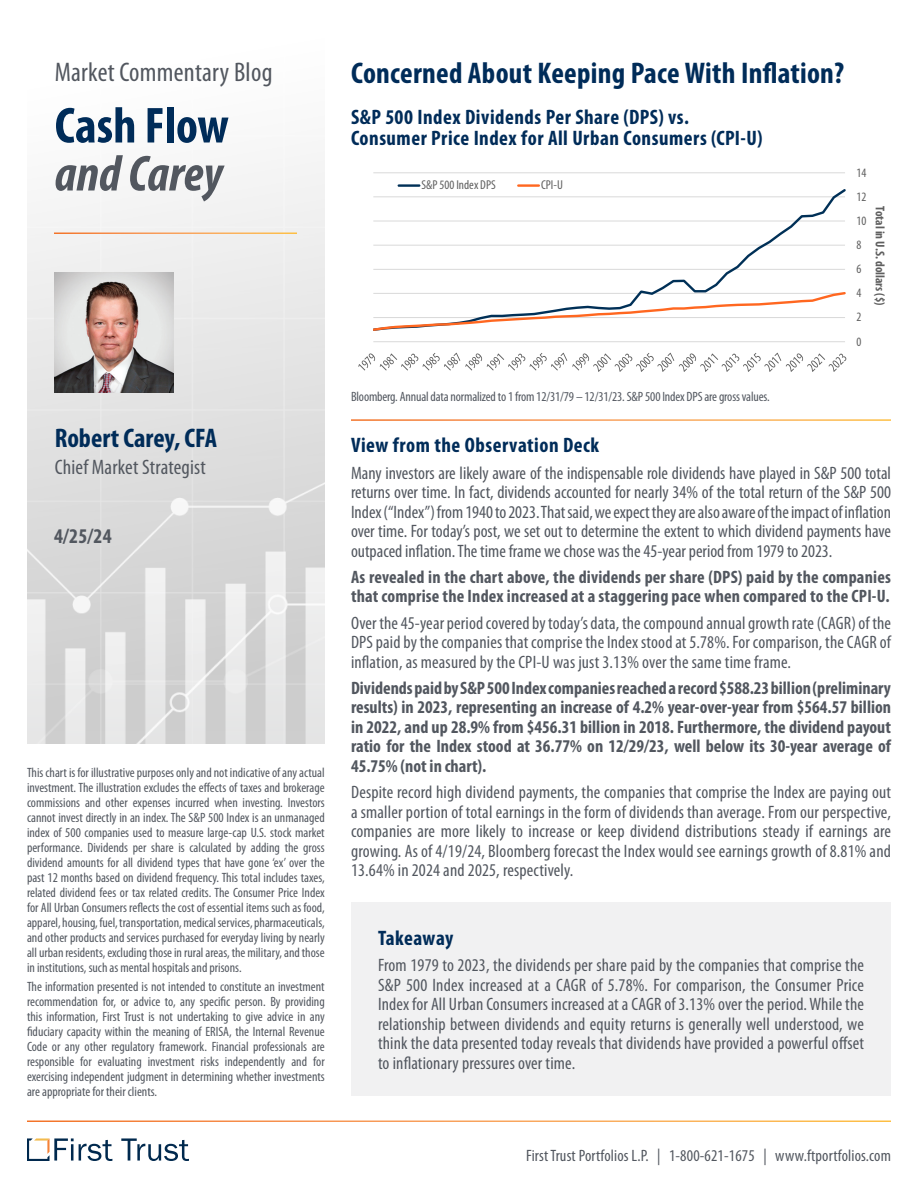
<style>
.page{position:relative;width:918px;height:1188px;background:#fff}
.page>*{position:absolute;margin:0;border:0;box-sizing:border-box;transform-origin:0 0}
.Body_Copy{font:700 condensed 51px "Myriad Pro";color:#002c59}
.Body_Copy-2{font:italic 700 condensed 51px "Myriad Pro";color:#52575f}
.Body_Copy-3{font:700 condensed 30px "Myriad Pro";letter-spacing:.01em;color:#002c59}
.Body_Copy-4{font:condensed 27px "Myriad Pro";letter-spacing:.01em;color:#52575f}
.Body_Copy-5{font:700 condensed 27px "Myriad Pro";color:#002c59}
.Body_Headers_Blue{font:700 condensed 21px "Myriad Pro";letter-spacing:.025em;color:#002c59}
.Body_Copy-6{font:condensed 21px "Myriad Pro";letter-spacing:.01em;color:#52575f}
.Body_Copy-7{font:700 condensed 21px "Myriad Pro";color:#52575f}
.Body_Copy-8{font:condensed 18px/19.5px "Myriad Pro";letter-spacing:.01em;color:#52575f;text-align:justify}
.Body_Copy-9{font:700 condensed 18px/19.5px "Myriad Pro";letter-spacing:.01em;color:#52575f}
.t1{font:condensed 16.5px "Myriad Pro";letter-spacing:.01em;color:#52575f}
.Risk_Copy{font:condensed 13.5px/15px "Myriad Pro";color:#52575f;text-align:justify}
.t2{font:condensed 12.9px "Myriad Pro";color:#5f5f5f}
.t3{font:700 condensed 12.9px "Myriad Pro";color:#5f5f5f}
</style>
<div class="page">
<img style="left:27px;top:160px;width:298px;height:584px">
<div style="left:351px;top:902px;width:540px;height:194px;background:#f1f1f2"></div>
<hr style="left:54px;top:233px;width:243px;height:1px;background:#fff">
<svg style="left:121px;top:1138px;width:68px;height:23px"></svg>
<svg style="left:27px;top:1138px;width:85px;height:23px"></svg>
<img style="left:54px;top:273px;width:119px;height:119px">
<hr style="left:373px;top:341px;width:472px;height:1px;background:#d9d9d9">
<hr style="left:373px;top:172px;width:472px;height:1px;background:#d9d9d9">
<svg style="left:373px;top:189px;width:473px;height:101px"></svg>
<svg style="left:373px;top:290px;width:473px;height:41px"></svg>
<svg style="left:358px;top:353px;width:488px;height:19px"></svg>
<hr style="left:399px;top:184px;width:20px;height:3px;background:#003057">
<hr style="left:518px;top:184px;width:21px;height:3px;background:#ff6720">
<p class="Body_Copy-4" style="left:55px;top:56px;width:219px">Market Commentary Blog</p>
<p class="Body_Copy" style="left:55px;top:94px;width:176px">Cash Flow</p>
<p class="Body_Copy-2" style="left:55px;top:142px;width:169px">and Carey</p>
<p class="Body_Copy-5" style="left:55px;top:422px;width:164px">Robert Carey, CFA</p>
<p class="Body_Copy-6" style="left:55px;top:454px;width:153px">Chief Market Strategist</p>
<p class="Body_Copy-7" style="left:54px;top:523px;width:59px">4/25/24</p>
<p class="Risk_Copy" style="left:27px;top:765px;width:299px">This chart is for illustrative purposes only and not indicative of any actual investment. The illustration excludes the effects of taxes and brokerage commissions and other expenses incurred when investing. Investors cannot invest directly in an index. The S&amp;P 500 Index is an unmanaged index of 500 companies used to measure large-cap U.S. stock market performance. Dividends per share is calculated by adding the gross dividend amounts for all dividend types that have gone ‘ex’ over the past 12 months based on dividend frequency. This total includes taxes, related dividend fees or tax related credits. The Consumer Price Index for All Urban Consumers reflects the cost of essential items such as food, apparel, housing, fuel, transportation, medical services, pharmaceuticals, and other products and services purchased for everyday living by nearly all urban residents, excluding those in rural areas, the military, and those in institutions, such as mental hospitals and prisons.</p>
<p class="Risk_Copy" style="left:27px;top:979px;width:299px">The information presented is not intended to constitute an investment recommendation for, or advice to, any specific person. By providing this information, First Trust is not undertaking to give advice in any fiduciary capacity within the meaning of ERISA, the Internal Revenue Code or any other regulatory framework. Financial professionals are responsible for evaluating investment risks independently and for exercising independent judgment in determining whether investments are appropriate for their clients.</p>
<p class="Body_Copy-3" style="left:351px;top:55px;width:495px">Concerned About Keeping Pace With Inflation?</p>
<p class="Body_Headers_Blue" style="left:351px;top:104px;width:340px">S&amp;P 500 Index Dividends Per Share (DPS) vs.</p>
<p class="Body_Headers_Blue" style="left:351px;top:125px;width:413px">Consumer Price Index for All Urban Consumers (CPI-U)</p>
<p class="t2" style="left:421px;top:177px;width:76px">S&amp;P 500 Index DPS</p>
<p class="t2" style="left:541px;top:177px;width:23px">CPI-U</p>
<p class="Risk_Copy" style="left:351px;top:388px;width:420px">Bloomberg. Annual data normalized to 1 from 12/31/79 – 12/31/23. S&amp;P 500 Index DPS are gross values.</p>
<p class="t2" style="left:857px;top:165px;width:11px">14</p>
<p class="t2" style="left:857px;top:189px;width:11px">12</p>
<p class="t2" style="left:857px;top:213px;width:11px">10</p>
<p class="t2" style="left:857px;top:237px;width:6px">8</p>
<p class="t2" style="left:857px;top:261px;width:6px">6</p>
<p class="t2" style="left:857px;top:285px;width:6px">4</p>
<p class="t2" style="left:857px;top:309px;width:6px">2</p>
<p class="t2" style="left:857px;top:334px;width:6px">0</p>
<p class="t3" style="left:888px;top:206px;width:101px;rotate:90deg">Total in U.S. dollars ($)</p>
<p class="Body_Headers_Blue" style="left:351px;top:432px;width:250px">View from the Observation Deck</p>
<p class="Body_Copy-8" style="left:351px;top:463px;width:542px">Many investors are likely aware of the indispensable role dividends have played in S&amp;P 500 total returns over time. In fact, dividends accounted for nearly 34% of the total return of the S&amp;P 500<br>Index (“Index”) from 1940 to 2023. That said, we expect they are also aware of the impact of inflation over time. For today’s post, we set out to determine the extent to which dividend payments have outpaced inflation. The time frame we chose was the 45-year period from 1979 to 2023.</p>
<p class="Body_Copy-9" style="left:351px;top:567px;width:541px">As revealed in the chart above, the dividends per share (DPS) paid by the companies that comprise the Index increased at a staggering pace when compared to the CPI-U.</p>
<p class="Body_Copy-8" style="left:351px;top:613px;width:542px">Over the 45-year period covered by today’s data, the compound annual growth rate (CAGR) of the DPS paid by the companies that comprise the Index stood at 5.78%. For comparison, the CAGR of inflation, as measured by the CPI-U was just 3.13% over the same time frame.</p>
<p class="Body_Copy-9" style="left:351px;top:678px;width:542px;text-align:justify">Dividends paid by S&amp;P 500 Index companies reached a record $588.23 billion (preliminary results) in 2023, representing an increase of 4.2% year-over-year from $564.57 billion in 2022, and up 28.9% from $456.31 billion in 2018. Furthermore, the dividend payout ratio for the Index stood at 36.77% on 12/29/23, well below its 30-year average of 45.75% (not in chart).</p>
<p class="Body_Copy-8" style="left:351px;top:782px;width:542px">Despite record high dividend payments, the companies that comprise the Index are paying out a smaller portion of total earnings in the form of dividends than average. From our perspective, companies are more likely to increase or keep dividend distributions steady if earnings are growing. As of 4/19/24, Bloomberg forecast the Index would see earnings growth of 8.81% and 13.64% in 2024 and 2025, respectively.</p>
<p class="Body_Headers_Blue" style="left:378px;top:925px;width:77px">Takeaway</p>
<p class="Body_Copy-8" style="left:378px;top:955px;width:488px">From 1979 to 2023, the dividends per share paid by the companies that comprise the S&amp;P 500 Index increased at a CAGR of 5.78%. For comparison, the Consumer Price Index for All Urban Consumers increased at a CAGR of 3.13% over the period. While the relationship between dividends and equity returns is generally well understood, we think the data presented today reveals that dividends have provided a powerful offset to inflationary pressures over time.</p>
<p class="t1" style="left:526px;top:1146px;width:366px">First Trust Portfolios L.P. | 1-800-621-1675 | www.ftportfolios.com</p>
</div>
